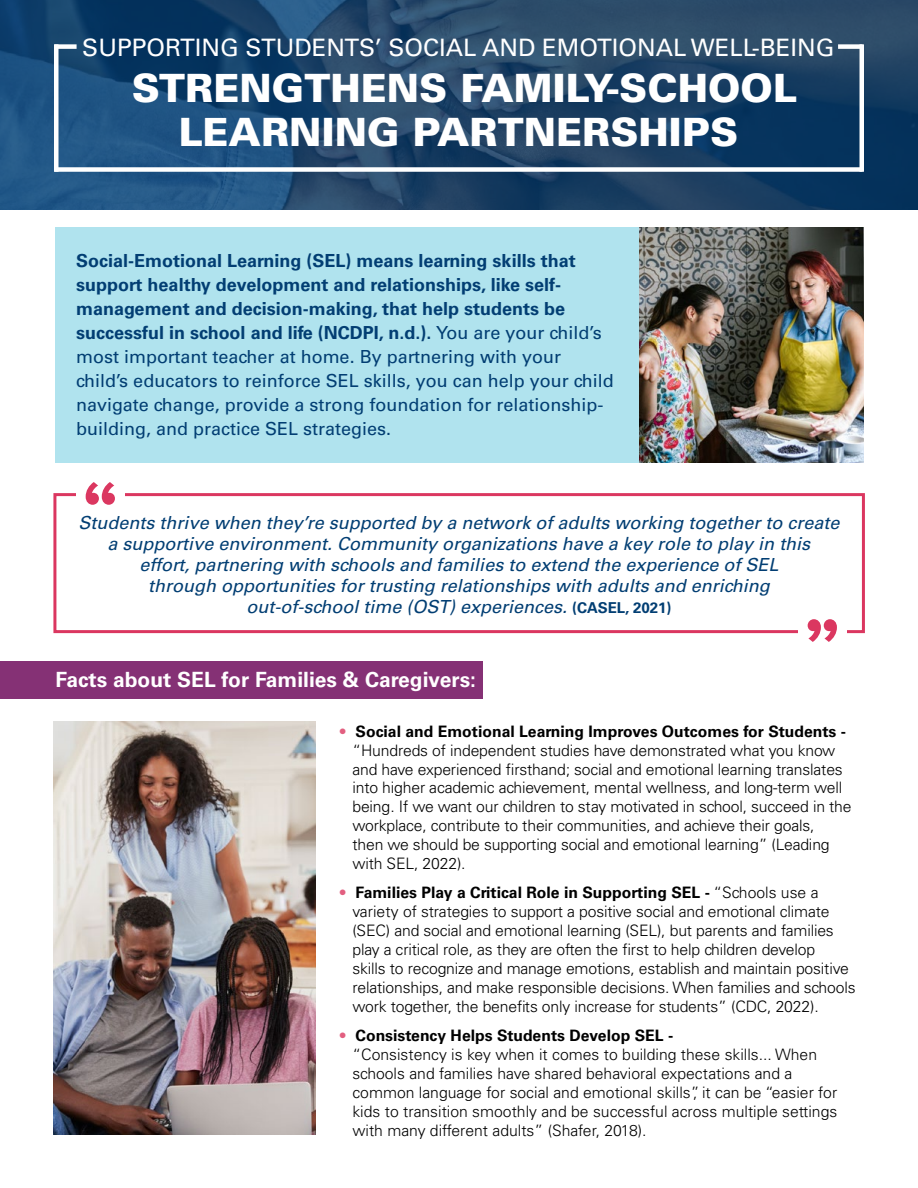
<style>
.page{position:relative;width:918px;height:1188px;background:#fff}
.page>*{position:absolute;margin:0;border:0;box-sizing:border-box;transform-origin:0 0}
.t1{font:700 79.05px "Proxima Nova";color:#db3760}
.t2{font:900 39px/43.5px "Univers LT Std";color:#fff;text-align:center}
.t3{font:24px "Univers LT Std";color:#fff}
.t4{font:700 21px "Univers LT Std";color:#fff}
.t5{font:18px/24px "Univers LT Std";color:#023e73}
.t6{font:italic 18px/21px "Univers LT Std";color:#023e73;text-align:center}
.t7{font:300 15.75px/18.9px "Univers LT Std";letter-spacing:-.01em;color:#000}
.s1{font-weight:700}
.s2{font-weight:700;font-style:normal;font-size:15px}
.s3{color:#e25f80}
</style>
<div class="page">
<img style="left:638px;top:228px;width:226px;height:235px">
<svg style="left:0;top:0;width:918px;height:210px;background:#1d456b"></svg>
<div style="left:54px;top:44px;width:23px;height:5px;background:#fff"></div>
<div style="left:838px;top:44px;width:24px;height:5px;background:#fff"></div>
<hr style="left:54px;top:44px;width:4px;height:128px;background:#fff">
<hr style="left:860px;top:44px;width:4px;height:128px;background:#fff">
<div style="left:54px;top:167px;width:808px;height:5px;background:#fff"></div>
<div style="left:55px;top:228px;width:583px;height:235px;background:#b0e3ee"></div>
<div style="left:53px;top:493px;width:812px;height:140px;border:3px solid #db3760"></div>
<div style="left:77px;top:479px;width:48px;height:37px;background:#fff"></div>
<div style="left:798px;top:614px;width:48px;height:36px;background:#fff"></div>
<img style="left:54px;top:722px;width:261px;height:412px">
<div style="left:0;top:661px;width:483px;height:37px;background:#853175"></div>
<h3 class="t3" style="left:82px;top:33px;width:754px">SUPPORTING STUDENTS’ SOCIAL AND EMOTIONAL WELL-BEING</h3>
<h2 class="t2" style="left:132px;top:66px;width:667px">STRENGTHENS FAMILY-SCHOOL<br>LEARNING PARTNERSHIPS</h2>
<p class="t5" style="left:76px;top:249px;width:539px"><span class="s1">Social-Emotional Learning (SEL) means learning skills that support healthy development and relationships, like self&shy;management and decision-making, that help students be successful in school and life (NCDPI, n.d.).</span> You are your child’s most important teacher at home. By partnering with your child’s educators to reinforce SEL skills, you can help your child navigate change, provide a strong foundation for relationship&shy;building, and practice SEL strategies.</p>
<h1 class="t1" style="left:82px;top:464px;width:38px">“</h1>
<p class="t6" style="left:79px;top:512px;width:762px">Students thrive when they’re supported by a network of adults working together to create a supportive environment. Community organizations have a key role to play in this<br>effort, partnering with schools and families to extend the experience of SEL<br>through opportunities for trusting relationships with adults and enriching<br>out-of-school time (OST) experiences. <span class="s2">(CASEL, 2021)</span></p>
<h3 class="t4" style="left:56px;top:667px;width:422px">Facts about SEL for Families &amp; Caregivers:</h3>
<h1 class="t1" style="left:804px;top:601px;width:38px">”</h1>
<p class="t7" style="left:352px;top:722px;width:501px;text-indent:-13px"><span class="s3">•</span> <span class="s1">Social and Emotional Learning Improves Outcomes for Students - </span>“Hundreds of independent studies have demonstrated what you know and have experienced firsthand; social and emotional learning translates into higher academic achievement, mental wellness, and long-term well being. If we want our children to stay motivated in school, succeed in the workplace, contribute to their communities, and achieve their goals,<br>then we should be supporting social and emotional learning” (Leading with SEL, 2022).</p>
<p class="t7" style="left:352px;top:883px;width:505px;text-indent:-13px"><span class="s3">•</span> <span class="s1">Families Play a Critical Role in Supporting SEL -</span> “Schools use a variety of strategies to support a positive social and emotional climate (SEC) and social and emotional learning (SEL), but parents and families play a critical role, as they are often the first to help children develop<br>skills to recognize and manage emotions, establish and maintain positive relationships, and make responsible decisions. When families and schools work together, the benefits only increase for students” (CDC, 2022).</p>
<p class="t7" style="left:352px;top:1026px;width:486px;text-indent:-13px"><span class="s3">•</span> <span class="s1">Consistency Helps Students Develop SEL -<br></span>“Consistency is key when it comes to building these skills... When schools and families have shared behavioral expectations and a common language for social and emotional skills”, it can be “easier for kids to transition smoothly and be successful across multiple settings with many different adults” (Shafer, 2018).</p>
</div>
